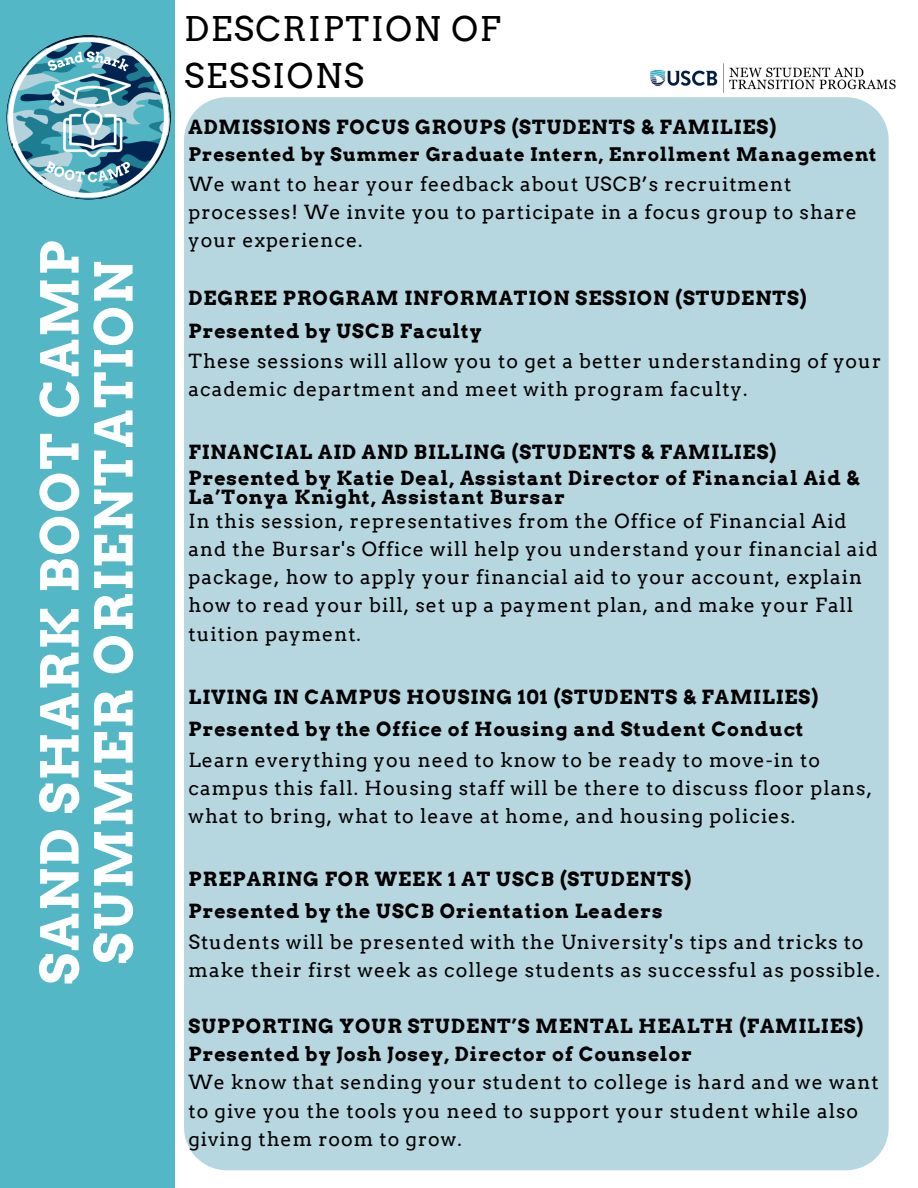
<style>
.page{position:relative;width:918px;height:1188px;background:#fff}
.page>*{position:absolute;margin:0;border:0;box-sizing:border-box;transform-origin:0 0}
.t1{font:700 51.9px/54px "Arvo";letter-spacing:.04em;color:#fff;text-align:center}
.t2{font:34.05px/47.2px "Arvo";letter-spacing:.05em;color:#000}
.t3{font:19.5px/28.2px "Arvo";letter-spacing:.05em;color:#000}
.t4{font:700 19.5px/32.7px "Arvo";letter-spacing:.05em;color:#000}
.t5{font:700 18.75px "Arvo";letter-spacing:.05em;color:#000}
</style>
<div class="page">
<div style="left:0;top:0;width:175px;height:1188px;background:#54b7c6"></div>
<img style="left:650px;top:63px;width:246px;height:30px">
<img style="left:6px;top:35px;width:165px;height:165px;border-radius:50%">
<div style="left:184px;top:97px;width:705px;height:1073px;background:#b6d6e0"></div>
<h1 class="t1" style="left:33px;top:985px;width:746px;rotate:-90deg">SAND SHARK BOOT CAMP<br>SUMMER ORIENTATION</h1>
<h2 class="t2" style="left:184px;top:5px;width:318px">DESCRIPTION OF<br>SESSIONS</h2>
<p class="t4" style="left:189px;top:111px;width:589px">ADMISSIONS FOCUS GROUPS (STUDENTS &amp; FAMILIES)</p>
<p class="t5" style="left:189px;top:143px;width:690px">Presented by Summer Graduate Intern, Enrollment Management</p>
<p class="t3" style="left:189px;top:170px;width:670px">We want to hear your feedback about USCB’s recruitment processes! We invite you to participate in a focus group to share your experience.</p>
<p class="t4" style="left:189px;top:282px;width:620px">DEGREE PROGRAM INFORMATION SESSION (STUDENTS)<br>Presented by USCB Faculty</p>
<p class="t3" style="left:189px;top:347px;width:694px">These sessions will allow you to get a better understanding of your academic department and meet with program faculty.</p>
<p class="t4" style="left:189px;top:440px;width:672px;line-height:25.8px">FINANCIAL AID AND BILLING (STUDENTS &amp; FAMILIES)<br>Presented by Katie Deal, Assistant Director of Financial Aid &amp;</p>
<p class="t4" style="left:189px;top:481px;width:378px">La’Tonya Knight, Assistant Bursar</p>
<p class="t3" style="left:189px;top:507px;width:691px">In this session, representatives from the Office of Financial Aid and the Bursar's Office will help you understand your financial aid package, how to apply your financial aid to your account, explain how to read your bill, set up a payment plan, and make your Fall tuition payment.</p>
<p class="t4" style="left:189px;top:680px;width:631px">LIVING IN CAMPUS HOUSING 101 (STUDENTS &amp; FAMILIES)<br>Presented by the Office of Housing and Student Conduct</p>
<p class="t3" style="left:189px;top:746px;width:685px">Learn everything you need to know to be ready to move-in to campus this fall. Housing staff will be there to discuss floor plans, what to bring, what to leave at home, and housing policies.</p>
<p class="t4" style="left:189px;top:863px;width:504px">PREPARING FOR WEEK 1 AT USCB (STUDENTS)<br>Presented by the USCB Orientation Leaders</p>
<p class="t3" style="left:189px;top:928px;width:693px">Students will be presented with the University's tips and tricks to make their first week as college students as successful as possible.</p>
<p class="t4" style="left:189px;top:1012px;width:676px;line-height:28.2px">SUPPORTING YOUR STUDENT’S MENTAL HEALTH (FAMILIES)<br>Presented by Josh Josey, Director of Counselor</p>
<p class="t3" style="left:189px;top:1068px;width:692px">We know that sending your student to college is hard and we want to give you the tools you need to support your student while also giving them room to grow.</p>
</div>
